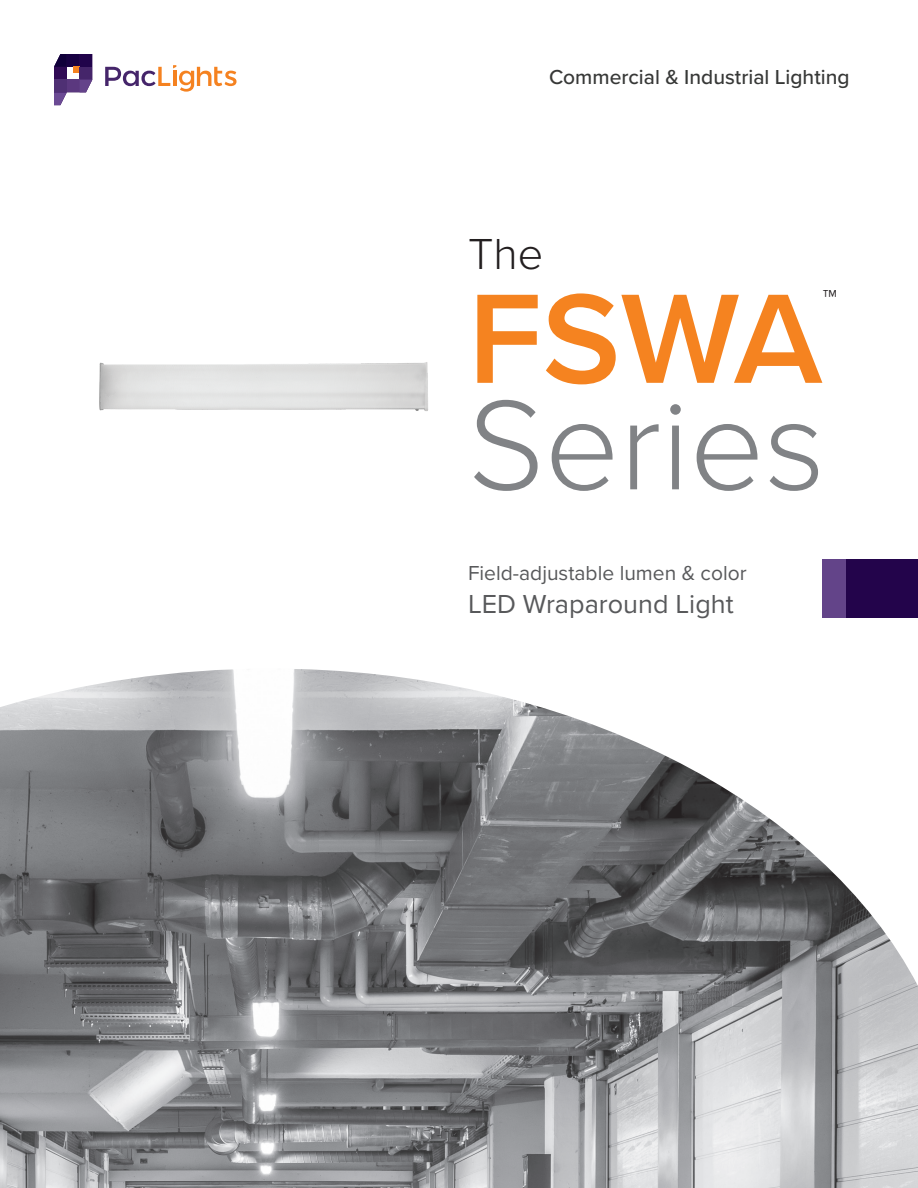
<style>
.page{position:relative;width:918px;height:1188px;background:#fff}
.page>*{position:absolute;margin:0;border:0;box-sizing:border-box;transform-origin:0 0}
.t1{font:300 132px "Proxima Nova";color:#818386}
.t2{font:600 132px "Proxima Nova";color:#f58320}
.t3{font:300 45px "Proxima Nova";color:#231f20}
.t4{font:31.5px "Proxima Nova";color:#231f20}
.t5{font:27px "Proxima Nova";color:#58595b}
.t6{font:500 21px "Proxima Nova";color:#373837}
.t7{font:21px "Proxima Nova";color:#58595b}
</style>
<div class="page">
<div style="left:846px;top:559px;width:72px;height:58px;background:#23044b"></div>
<div style="left:822px;top:559px;width:24px;height:58px;background:#634489"></div>
<svg style="left:54px;top:54px;width:38px;height:51px"></svg>
<svg style="left:105px;top:65px;width:132px;height:27px"></svg>
<img style="left:0;top:669px;width:918px;height:519px">
<img style="left:99px;top:362px;width:329px;height:49px">
<p class="t6" style="left:549px;top:62px;width:302px">Commercial &amp; Industrial Lighting</p>
<h2 class="t3" style="left:468px;top:220px;width:77px">The</h2>
<h1 class="t2" style="left:468px;top:240px;width:356px">FSWA</h1>
<h3 class="t4" style="left:823px;top:277px;width:16px">™</h3>
<h1 class="t1" style="left:468px;top:347px;width:359px">Series</h1>
<p class="t7" style="left:468px;top:558px;width:280px">Field-adjustable lumen &amp; color</p>
<p class="t5" style="left:468px;top:584px;width:267px">LED Wraparound Light</p>
</div>
